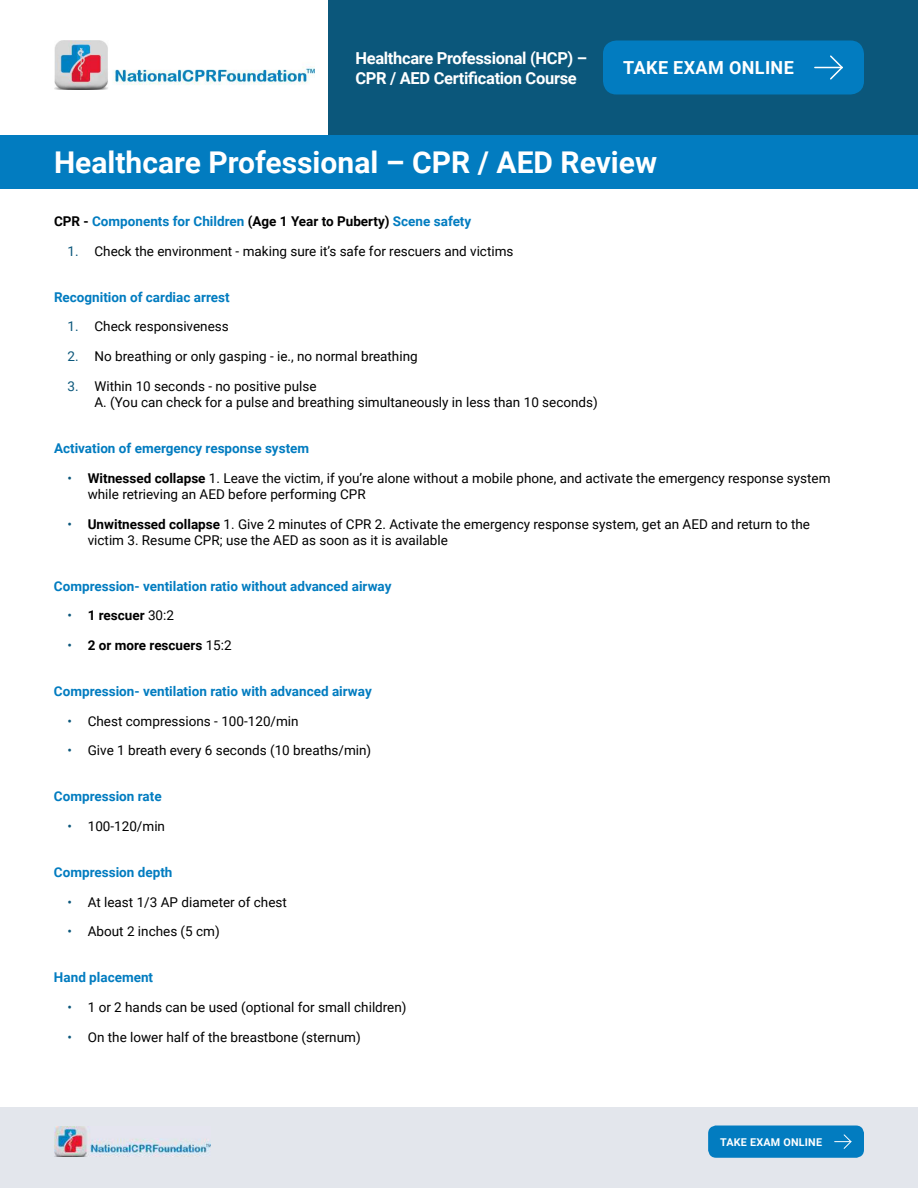
<style>
.page{position:relative;width:918px;height:1188px;background:#fff}
.page>*{position:absolute;margin:0;border:0;box-sizing:border-box;transform-origin:0 0}
.t1{font:700 30px "Roboto";color:#fff}
.t2{font:700 18px "Roboto";letter-spacing:.02em;color:#fff}
.t3{font:700 16.5px/19.8px "Roboto";letter-spacing:-.02em;color:#fff}
.t4{font:13.5px/16.2px "Roboto";color:#000}
.t5{font:700 13.5px "Roboto";color:#027cc0}
.t6{font:700 13.5px "Roboto";color:#000}
.t7{font:700 10.8px "Roboto";letter-spacing:.02em;color:#fff}
.s1{color:#000}
.s2{color:#0b577b}
.s3{font-weight:700}
.s4{font-weight:400;color:#0b577b}
.s5{font-weight:400}
</style>
<div class="page">
<img style="left:54px;top:41px;width:261px;height:48px">
<hr style="left:0;top:0;width:1px;height:135px;background:#0b577b">
<div style="left:328px;top:0;width:590px;height:135px;background:#0b577b"></div>
<div style="left:0;top:1107px;width:918px;height:81px;background:#e3e6ec"></div>
<div style="left:0;top:135px;width:918px;height:54px;background:#027cc0"></div>
<img style="left:54px;top:1127px;width:157px;height:29px">
<div style="left:603px;top:40px;width:261px;height:54px;background:#027cc0;border-radius:14px"></div>
<svg style="left:815px;top:55px;width:28px;height:25px"></svg>
<div style="left:708px;top:1126px;width:156px;height:32px;background:#027cc0;border-radius:8px"></div>
<svg style="left:835px;top:1134px;width:17px;height:15px"></svg>
<p class="t3" style="left:356px;top:47px;width:233px">Healthcare Professional (HCP) –<br>CPR / AED Certification Course</p>
<h2 class="t2" style="left:623px;top:55px;width:172px">TAKE EXAM ONLINE</h2>
<h1 class="t1" style="left:54px;top:142px;width:605px">Healthcare Professional – CPR / AED Review</h1>
<p class="t5" style="left:54px;top:212px;width:419px"><span class="s1">CPR -</span> Components for Children <span class="s1">(Age 1 Year to Puberty)</span> Scene safety</p>
<p class="t4" style="left:68px;top:242px;width:447px"><span class="s2">1.</span> Check the environment - making sure it’s safe for rescuers and victims</p>
<p class="t5" style="left:54px;top:287px;width:177px">Recognition of cardiac arrest</p>
<p class="t4" style="left:68px;top:318px;width:163px"><span class="s2">1.</span> Check responsiveness</p>
<p class="t4" style="left:68px;top:348px;width:352px"><span class="s2">2.</span> No breathing or only gasping - ie., no normal breathing</p>
<p class="t4" style="left:94px;top:377px;width:505px;text-indent:-27px"><span class="s2">3.</span> Within 10 seconds - no positive pulse<br>A. (You can check for a pulse and breathing simultaneously in less than 10 seconds)</p>
<p class="t5" style="left:54px;top:439px;width:257px">Activation of emergency response system</p>
<p class="t4" style="left:88px;top:469px;width:744px;text-indent:-20px"><span class="s2">•</span> <span class="s3">Witnessed collapse</span> 1. Leave the victim, if you’re alone without a mobile phone, and activate the emergency response system while retrieving an AED before performing CPR</p>
<p class="t4" style="left:88px;top:515px;width:724px;text-indent:-20px"><span class="s2">•</span> <span class="s3">Unwitnessed collapse</span> 1. Give 2 minutes of CPR 2. Activate the emergency response system, get an AED and return to the victim 3. Resume CPR; use the AED as soon as it is available</p>
<p class="t5" style="left:54px;top:576px;width:339px">Compression- ventilation ratio without advanced airway</p>
<p class="t6" style="left:67px;top:606px;width:108px"><span class="s4">•</span> 1 rescuer <span class="s5">30:2</span></p>
<p class="t6" style="left:67px;top:636px;width:166px"><span class="s4">•</span> 2 or more rescuers <span class="s5">15:2</span></p>
<p class="t5" style="left:54px;top:682px;width:319px">Compression- ventilation ratio with advanced airway</p>
<p class="t4" style="left:67px;top:712px;width:233px"><span class="s2">•</span> Chest compressions - 100-120/min</p>
<p class="t4" style="left:67px;top:742px;width:305px"><span class="s2">•</span> Give 1 breath every 6 seconds (10 breaths/min)</p>
<p class="t5" style="left:54px;top:787px;width:109px">Compression rate</p>
<p class="t4" style="left:67px;top:818px;width:99px"><span class="s2">•</span> 100-120/min</p>
<p class="t5" style="left:54px;top:863px;width:120px">Compression depth</p>
<p class="t4" style="left:67px;top:893px;width:221px"><span class="s2">•</span> At least 1/3 AP diameter of chest</p>
<p class="t4" style="left:67px;top:923px;width:154px"><span class="s2">•</span> About 2 inches (5 cm)</p>
<p class="t5" style="left:54px;top:968px;width:101px">Hand placement</p>
<p class="t4" style="left:67px;top:998px;width:341px"><span class="s2">•</span> 1 or 2 hands can be used (optional for small children)</p>
<p class="t4" style="left:67px;top:1028px;width:295px"><span class="s2">•</span> On the lower half of the breastbone (sternum)</p>
<p class="t7" style="left:720px;top:1134px;width:103px">TAKE EXAM ONLINE</p>
</div>
